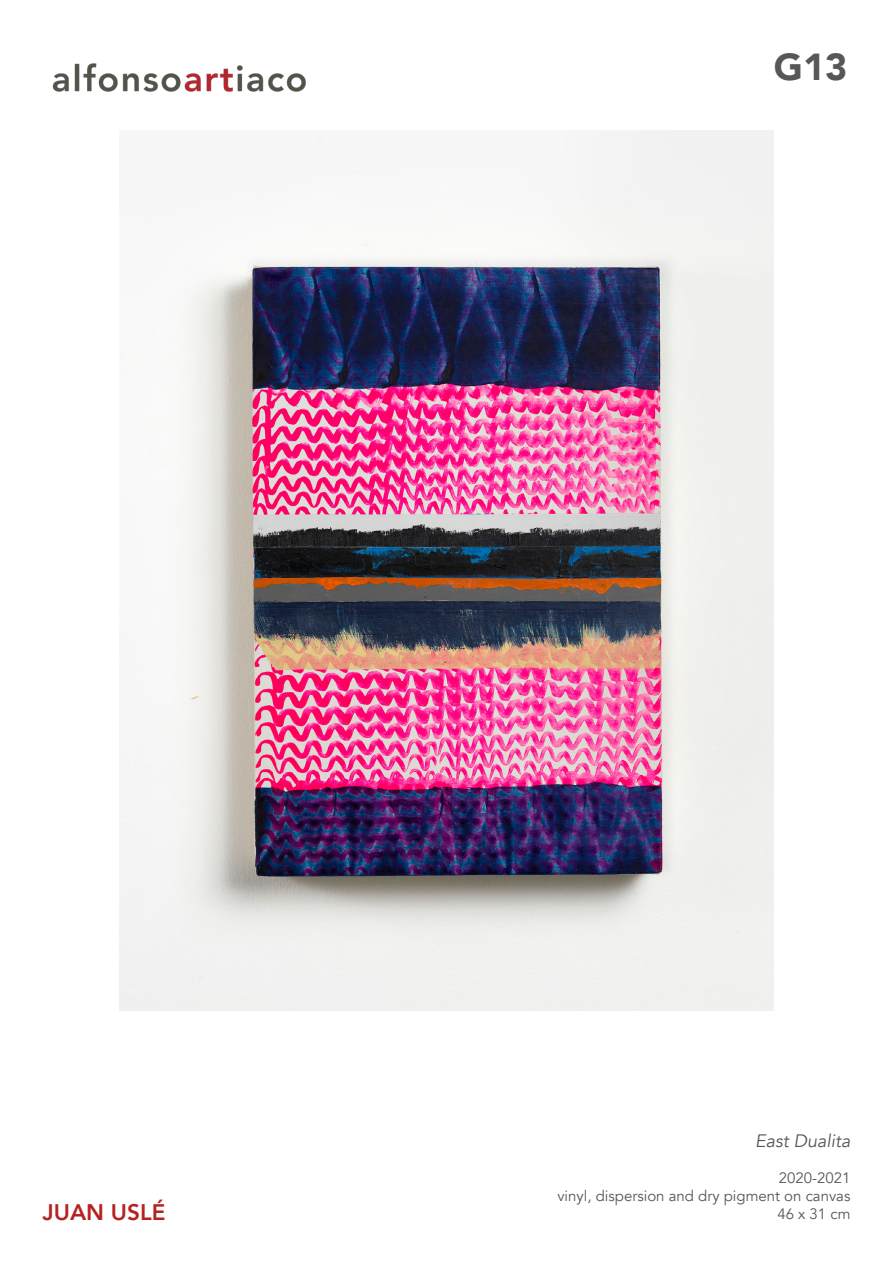
<style>
.page{position:relative;width:893px;height:1263px;background:#fff}
.page>*{position:absolute;margin:0;border:0;box-sizing:border-box;transform-origin:0 0}
.t1{font:900 37.5px "Avenir";color:#575756}
.t2{font:800 22.5px "Avenir";color:#b42322}
.t3{font:italic 18px "Avenir";color:#575756}
.t4{font:15px/18px "Avenir";color:#575756;text-align:right}
</style>
<div class="page">
<img style="left:52px;top:63px;width:254px;height:29px">
<img style="left:120px;top:130px;width:653px;height:880px">
<h1 class="t1" style="left:774px;top:35px;width:75px">G13</h1>
<h2 class="t2" style="left:43px;top:1194px;width:124px">JUAN USLÉ</h2>
<p class="t3" style="left:755px;top:1130px;width:97px">East Dualita</p>
<p class="t4" style="left:557px;top:1169px;width:295px">2020-2021<br>vinyl, dispersion and dry pigment on canvas<br>46 x 31 cm</p>
</div>
